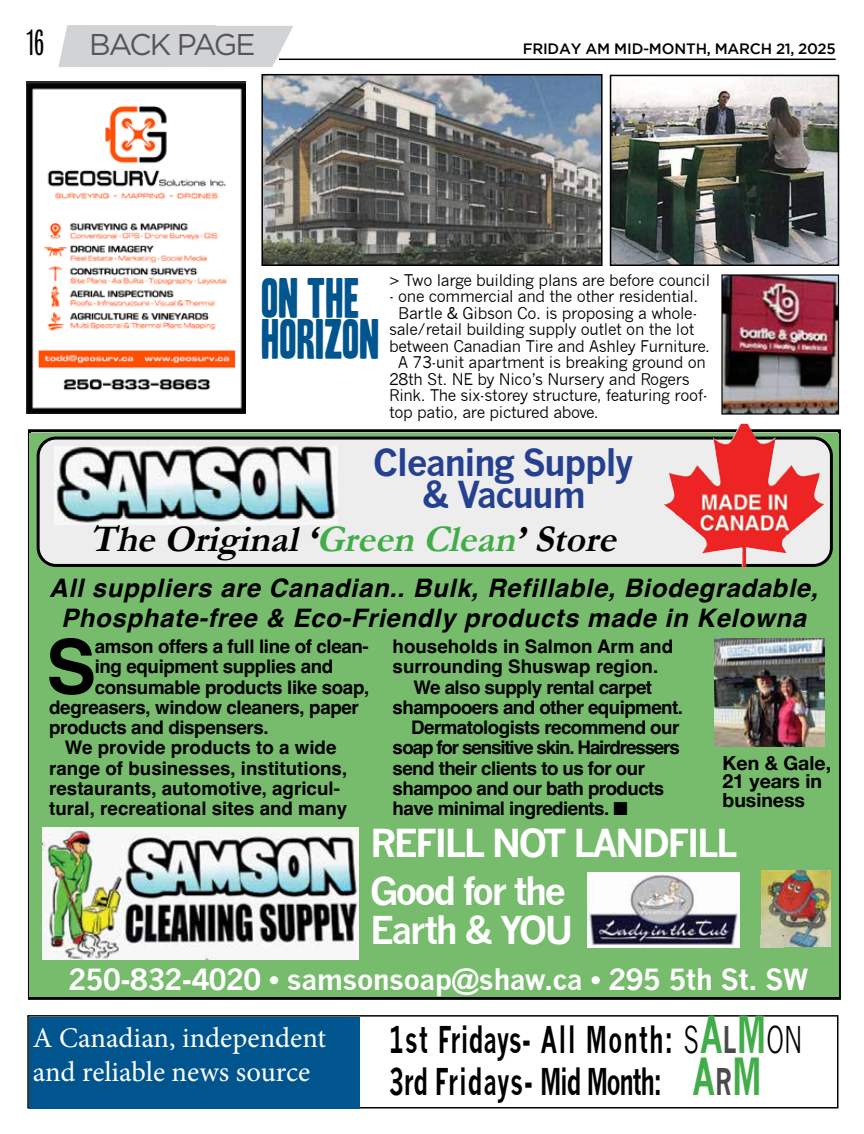
<style>
.page{position:relative;width:864px;height:1134px;background:#fff}
.page>*{position:absolute;margin:0;border:0;box-sizing:border-box;transform-origin:0 0}
.t1{font:700 75px "Helvetica";color:#000}
.t2{font:48px/41.4px "Headline One HPLHS";color:#00558f}
.t3{font:italic 700 37.8px "Garamond";color:#000}
.t4{font:700 37.65px "News Gothic";letter-spacing:-.07em;color:#fff}
.t5{font:700 37.5px/39px "News Gothic";letter-spacing:-.07em;color:#fff}
.t6{font:700 36.3px/32.7px "News Gothic";letter-spacing:-.05em;color:#25408f;text-align:center}
.t7{font:700 36.15px/42.5px "News Gothic";color:#000;scale:.67 1}
.t8{font:33px "Bureau Grotesque One One";color:#000}
.t9{font:30px "Gotham HTF";letter-spacing:-.08em;color:#565659}
.t10{font:700 28.5px "News Gothic";letter-spacing:-.02em;color:#fff}
.t11{font:28.5px/34.2px "Minion Pro";color:#fff}
.t12{font:italic 700 25.5px/30.6px "Helvetica";letter-spacing:.03em;color:#000;text-align:center}
.t13{font:700 19.5px/18.6px "Helvetica Neue";color:#000}
.t14{font:700 18.75px "Helvetica";letter-spacing:-.02em;color:#000}
.t15{font:700 18.75px "Helvetica";color:#000}
.t16{font:700 18.75px "Helvetica";letter-spacing:-.06em;color:#000}
.t17{font:15.75px "News Gothic";letter-spacing:-.02em;color:#000}
.t18{font:500 15px "Gotham";letter-spacing:-.01em;color:#000}
.s1{color:#41ad49}
.s2{font-weight:400}
.s3{font-size:49.95px;color:#41ad49}
.s4{color:#4a4a4d}
</style>
<div class="page">
<div style="left:27px;top:1015px;width:811px;height:93px;border:2px solid #000"></div>
<svg style="left:58px;top:25px;width:235px;height:42px;background:#d4d5d6"></svg>
<hr style="left:279px;top:59px;width:557px;height:1px;background:#000">
<img style="left:613px;top:78px;width:223px;height:185px">
<div style="left:610px;top:75px;width:229px;height:191px;border:2px solid #000"></div>
<img style="left:264px;top:77px;width:336px;height:186px">
<div style="left:261px;top:74px;width:342px;height:192px;border:2px solid #000"></div>
<img style="left:26px;top:82px;width:220px;height:331px">
<img style="left:723px;top:276px;width:114px;height:137px">
<div style="left:721px;top:274px;width:118px;height:141px;border:1px solid #000"></div>
<div style="left:29px;top:433px;width:810px;height:563px;background:#77bb6d"></div>
<div style="left:38px;top:438px;width:793px;height:127px;background:#ededee;border-radius:18px"></div>
<div style="left:37px;top:437px;width:796px;height:130px;border:3px solid #000;border-radius:18px"></div>
<img style="left:43px;top:828px;width:316px;height:132px">
<img style="left:55px;top:447px;width:283px;height:78px">
<img style="left:664px;top:424px;width:160px;height:143px">
<img style="left:588px;top:872px;width:152px;height:76px">
<img style="left:761px;top:870px;width:69px;height:77px">
<img style="left:761px;top:936px;width:22px;height:11px">
<img style="left:714px;top:639px;width:111px;height:108px">
<div style="left:29px;top:1017px;width:331px;height:91px;background:#00558f"></div>
<h3 class="t8" style="left:26px;top:25px;width:19px">16</h3>
<h3 class="t9" style="left:89px;top:28px;width:168px">BACK PAGE</h3>
<p class="t18" style="left:523px;top:40px;width:315px">FRIDAY AM MID-MONTH, MARCH 21, 2025</p>
<h2 class="t2" style="left:262px;top:278px;width:119px">ON THE<br>HORIZON</h2>
<p class="t17" style="left:389px;top:271px;width:323px">&gt; Two large building plans are before council</p>
<p class="t17" style="left:389px;top:287px;width:311px">- one commercial and the other residential.</p>
<p class="t17" style="left:398px;top:304px;width:301px">Bartle &amp; Gibson Co. is proposing a whole-</p>
<p class="t17" style="left:389px;top:320px;width:307px">sale/retail building supply outlet on the lot</p>
<p class="t17" style="left:389px;top:337px;width:323px">between Canadian Tire and Ashley Furniture.</p>
<p class="t17" style="left:398px;top:353px;width:309px">A 73-unit apartment is breaking ground on</p>
<p class="t17" style="left:389px;top:370px;width:302px">28th St. NE by Nico’s Nursery and Rogers</p>
<p class="t17" style="left:389px;top:386px;width:320px">Rink. The six-storey structure, featuring roof-</p>
<p class="t17" style="left:389px;top:403px;width:211px">top patio, are pictured above.</p>
<h3 class="t6" style="left:373px;top:445px;width:262px">Cleaning Supply &amp; Vacuum</h3>
<h3 class="t3" style="left:90px;top:517px;width:537px">The Original‘<span class="s1">Green Clean</span>’Store</h3>
<h3 class="t12" style="left:49px;top:575px;width:770px">All suppliers are Canadian.. Bulk, Refillable, Biodegradable,<br>Phosphate-free &amp; Eco-Friendly products made in Kelowna</h3>
<h1 class="t1" style="left:46px;top:621px;width:52px">S</h1>
<p class="t14" style="left:95px;top:635px;width:276px">amson offers a full line of clean-</p>
<p class="t15" style="left:393px;top:635px;width:282px">households in Salmon Arm and</p>
<p class="t15" style="left:393px;top:655px;width:267px">surrounding Shuswap region.</p>
<p class="t14" style="left:413px;top:675px;width:240px">We also supply rental carpet</p>
<p class="t14" style="left:393px;top:696px;width:292px">shampooers and other equipment.</p>
<p class="t14" style="left:411px;top:716px;width:270px">Dermatologists recommend our</p>
<p class="t16" style="left:393px;top:736px;width:289px">soap for sensitive skin. Hairdressers</p>
<p class="t14" style="left:393px;top:756px;width:254px">send their clients to us for our</p>
<p class="t14" style="left:393px;top:777px;width:273px">shampoo and our bath products</p>
<p class="t14" style="left:393px;top:797px;width:237px">have minimal ingredients. ■</p>
<p class="t14" style="left:95px;top:655px;width:240px">ing equipment supplies and</p>
<p class="t14" style="left:95px;top:675px;width:276px">consumable products like soap,</p>
<p class="t14" style="left:49px;top:696px;width:311px">degreasers, window cleaners, paper</p>
<p class="t14" style="left:49px;top:716px;width:221px">products and dispensers.</p>
<p class="t15" style="left:65px;top:736px;width:273px">We provide products to a wide</p>
<p class="t15" style="left:49px;top:756px;width:299px">range of businesses, institutions,</p>
<p class="t15" style="left:49px;top:777px;width:292px">restaurants, automotive, agricul-</p>
<p class="t15" style="left:49px;top:797px;width:300px">tural, recreational sites and many</p>
<p class="t13" style="left:722px;top:754px;width:110px">Ken &amp; Gale,<br>21 years in business</p>
<h3 class="t4" style="left:370px;top:821px;width:369px">REFILL NOT LANDFILL</h3>
<h3 class="t5" style="left:370px;top:872px;width:205px">Good for the<br>Earth &amp; YOU</h3>
<h3 class="t10" style="left:69px;top:962px;width:741px">250-832-4020 • samsonsoap@shaw.ca • 295 5th St. SW</h3>
<h3 class="t11" style="left:33px;top:1021px;width:295px">A Canadian, independent and reliable news source</h3>
<h3 class="t7" style="left:389px;top:1018px;width:619px">1st Fridays- All Month: <span class="s2">S</span><span class="s3">A</span><span class="s4">L</span><span class="s3">M</span><span class="s2">ON<br></span>3rd Fridays- Mid Month: <span class="s3">A</span><span class="s4">R</span><span class="s3">M</span></h3>
</div>
